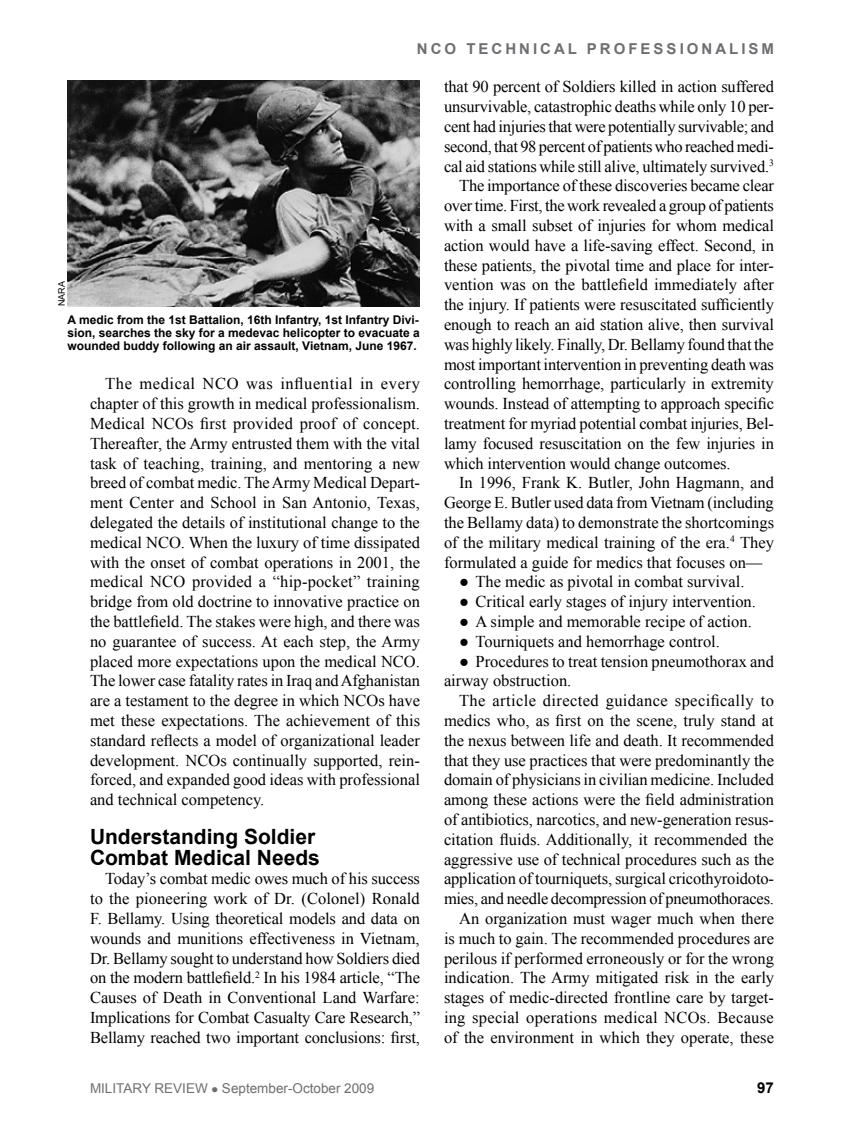
<style>
.page{position:relative;width:864px;height:1134px;background:#fff}
.page>*{position:absolute;margin:0;border:0;box-sizing:border-box;transform-origin:0 0}
.subhead{font:700 21px/21px "Arial";color:#000}
.fob{font:16.5px/19.8px "Times New Roman";letter-spacing:-.01em;color:#000;text-align:justify}
.fob_Bullet{font:16.5px/19.8px "Times New Roman";color:#000}
.RUNNINGHEAD{font:700 15px "Arial";letter-spacing:.2em;color:#6d6e71}
.subhead-2{font:700 15px "Arial";color:#000}
.subhead-3{font:13.5px "Arial";color:#6d6e71}
.cutline{font:700 12px/12.8px "Arial";color:#000;text-align:justify}
.photocred{font:9px "Arial";color:#000}
</style>
<div class="page">
<img style="left:68px;top:81px;width:352px;height:225px">
<p class="RUNNINGHEAD" style="left:417px;top:39px;width:359px">NCO TECHNICAL PROFESSIONALISM</p>
<p class="photocred" style="left:56px;top:306px;width:27px;rotate:-90deg">NARA</p>
<p class="cutline" style="left:68px;top:314px;width:354px">A medic from the 1st Battalion, 16th Infantry, 1st Infantry Divi&shy;sion, searches the sky for a medevac helicopter to evacuate a wounded buddy following an air assault, Vietnam, June 1967.</p>
<p class="fob" style="left:90px;top:374px;width:332px;text-indent:15px">The medical NCO was influential in every chapter of this growth in medical professionalism.<br>Medical NCOs first provided proof of concept.<br>Thereafter, the Army entrusted them with the vital task of teaching, training, and mentoring a new breed of combat medic. The Army Medical Depart&shy;ment Center and School in San Antonio, Texas, delegated the details of institutional change to the medical NCO. When the luxury of time dissipated with the onset of combat operations in 2001, the medical NCO provided a “hip-pocket” training bridge from old doctrine to innovative practice on the battlefield. The stakes were high, and there was no guarantee of success. At each step, the Army placed more expectations upon the medical NCO.<br>The lower case fatality rates in Iraq and Afghanistan are a testament to the degree in which NCOs have met these expectations. The achievement of this standard reflects a model of organizational leader development. NCOs continually supported, rein&shy;forced, and expanded good ideas with professional and technical competency.</p>
<p class="subhead" style="left:90px;top:826px;width:231px">Understanding Soldier<br>Combat Medical Needs</p>
<p class="fob" style="left:90px;top:869px;width:332px;text-indent:15px">Today’s combat medic owes much of his success to the pioneering work of Dr. (Colonel) Ronald F. Bellamy. Using theoretical models and data on wounds and munitions effectiveness in Vietnam, Dr. Bellamy sought to understand how Soldiers died on the modern battlefield.<sup>2</sup> In his 1984 article, “The Causes of Death in Conventional Land Warfare:<br>Implications for Combat Casualty Care Research,” Bellamy reached two important conclusions: first,</p>
<p class="fob" style="left:444px;top:77px;width:332px">that 90 percent of Soldiers killed in action suffered unsurvivable, catastrophic deaths while only 10 per&shy;cent had injuries that were potentially survivable; and second, that 98 percent of patients who reached medi&shy;cal aid stations while still alive, ultimately survived.<sup>3</sup></p>
<p class="fob" style="left:444px;top:176px;width:332px;text-indent:15px">The importance of these discoveries became clear over time. First, the work revealed a group of patients with a small subset of injuries for whom medical action would have a life-saving effect. Second, in these patients, the pivotal time and place for inter&shy;vention was on the battlefield immediately after the injury. If patients were resuscitated sufficiently enough to reach an aid station alive, then survival was highly likely. Finally, Dr. Bellamy found that the most important intervention in preventing death was controlling hemorrhage, particularly in extremity wounds. Instead of attempting to approach specific treatment for myriad potential combat injuries, Bel&shy;lamy focused resuscitation on the few injuries in which intervention would change outcomes.</p>
<p class="fob" style="left:444px;top:473px;width:332px;text-indent:15px">In 1996, Frank K. Butler, John Hagmann, and George E. Butler used data from Vietnam (including the Bellamy data) to demonstrate the shortcomings of the military medical training of the era.<sup>4</sup> They formulated a guide for medics that focuses on—</p>
<p class="fob_Bullet" style="left:459px;top:572px;width:287px">● The medic as pivotal in combat survival.</p>
<p class="fob_Bullet" style="left:459px;top:592px;width:298px">● Critical early stages of injury intervention.</p>
<p class="fob_Bullet" style="left:459px;top:611px;width:294px">● A simple and memorable recipe of action.</p>
<p class="fob_Bullet" style="left:459px;top:631px;width:262px">● Tourniquets and hemorrhage control.</p>
<p class="fob_Bullet" style="left:444px;top:651px;width:332px;text-indent:15px">● Procedures to treat tension pneumothorax and airway obstruction.</p>
<p class="fob" style="left:444px;top:691px;width:332px;text-indent:15px">The article directed guidance specifically to medics who, as first on the scene, truly stand at the nexus between life and death. It recommended that they use practices that were predominantly the domain of physicians in civilian medicine. Included among these actions were the field administration of antibiotics, narcotics, and new-generation resus&shy;citation fluids. Additionally, it recommended the aggressive use of technical procedures such as the application of tourniquets, surgical cricothyroidoto&shy;mies, and needle decompression of pneumothoraces.</p>
<p class="fob" style="left:444px;top:908px;width:332px;text-indent:15px">An organization must wager much when there is much to gain. The recommended procedures are perilous if performed erroneously or for the wrong indication. The Army mitigated risk in the early stages of medic-directed frontline care by target&shy;ing special operations medical NCOs. Because of the environment in which they operate, these</p>
<p class="subhead-3" style="left:90px;top:1080px;width:286px">MILITARY REVIEW ● September-October 2009</p>
<p class="subhead-2" style="left:757px;top:1078px;width:18px">97</p>
</div>
